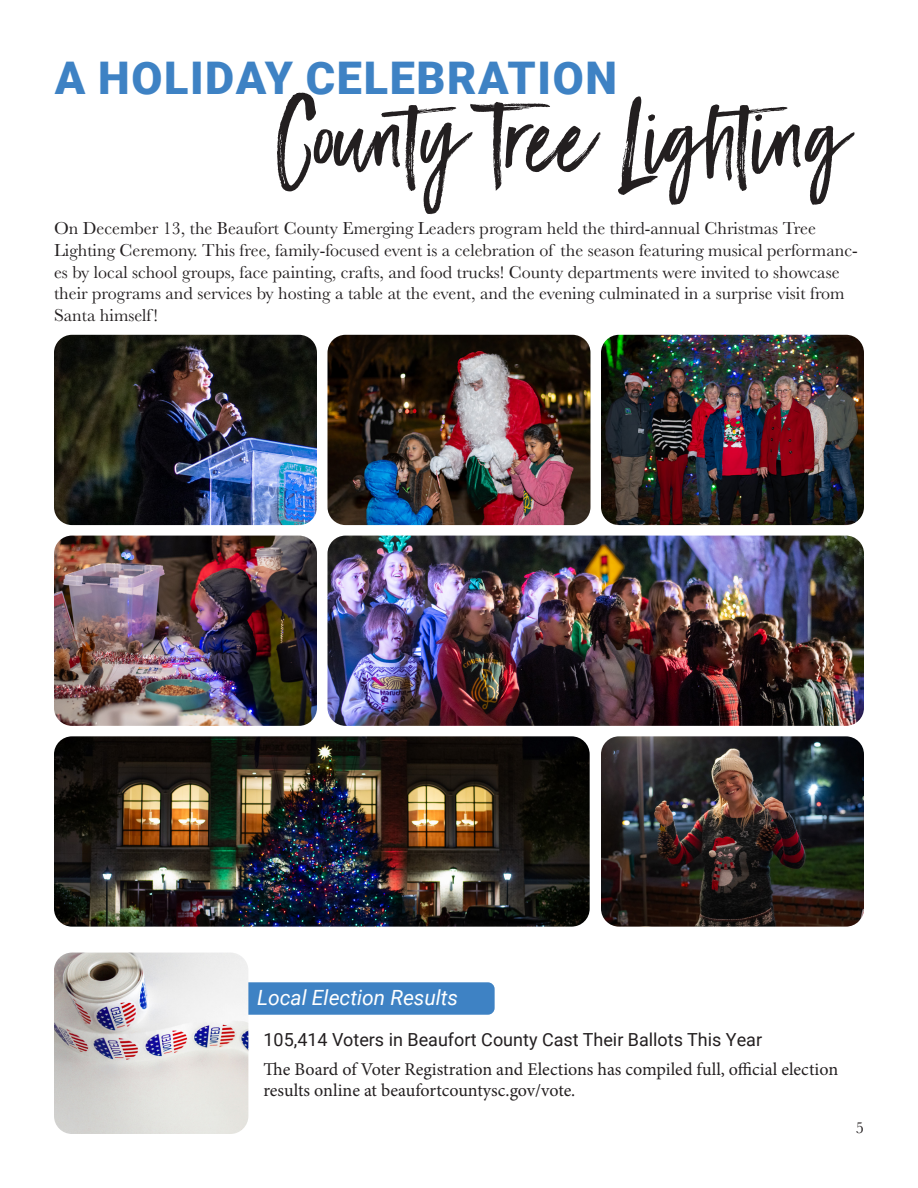
<style>
.page{position:relative;width:918px;height:1188px;background:#fff}
.page>*{position:absolute;margin:0;border:0;box-sizing:border-box;transform-origin:0 0}
.t1{font:93px "Black Diamond";color:#231f20}
.t2{font:900 45px "Roboto";letter-spacing:.035em;color:#3e82c4}
.t3{font:italic 21px "Roboto";color:#fff}
.t4{font:18px/21.6px "Baskerville";color:#231f20}
.t5{font:18px/21.6px "Minion Pro";color:#231f20}
.t6{font:18px "Roboto";color:#231f20}
.t7{font:16.5px "Baskerville";color:#231f20}
</style>
<div class="page">
<div style="left:201px;top:982px;width:294px;height:33px;background:#3e82c4;border-radius:7px"></div>
<img style="left:54px;top:953px;width:194px;height:181px">
<img style="left:54px;top:335px;width:263px;height:190px">
<img style="left:328px;top:335px;width:262px;height:190px">
<img style="left:601px;top:335px;width:263px;height:190px">
<img style="left:54px;top:536px;width:263px;height:190px">
<img style="left:328px;top:536px;width:536px;height:190px">
<img style="left:54px;top:736px;width:536px;height:191px">
<img style="left:601px;top:736px;width:263px;height:191px">
<p class="t2" style="left:55px;top:46px;width:564px">A HOLIDAY CELEBRATION</p>
<p class="t1" style="left:274px;top:79px;width:576px">County Tree Lighting</p>
<p class="t4" style="left:54px;top:218px;width:805px">On December 13, the Beaufort County Emerging Leaders program held the third-annual Christmas Tree Lighting Ceremony. This free, family-focused event is a celebration of the season featuring musical performanc&shy;es by local school groups, face painting, crafts, and food trucks! County departments were invited to showcase their programs and services by hosting a table at the event, and the evening culminated in a surprise visit from Santa himself!</p>
<p class="t3" style="left:257px;top:983px;width:203px">Local Election Results</p>
<p class="t6" style="left:264px;top:1027px;width:500px">105,414 Voters in Beaufort County Cast Their Ballots This Year</p>
<p class="t5" style="left:264px;top:1058px;width:576px">The Board of Voter Registration and Elections has compiled full, official election results online at beaufortcountysc.gov/vote.</p>
<p class="t7" style="left:856px;top:1117px;width:10px">5</p>
</div>
